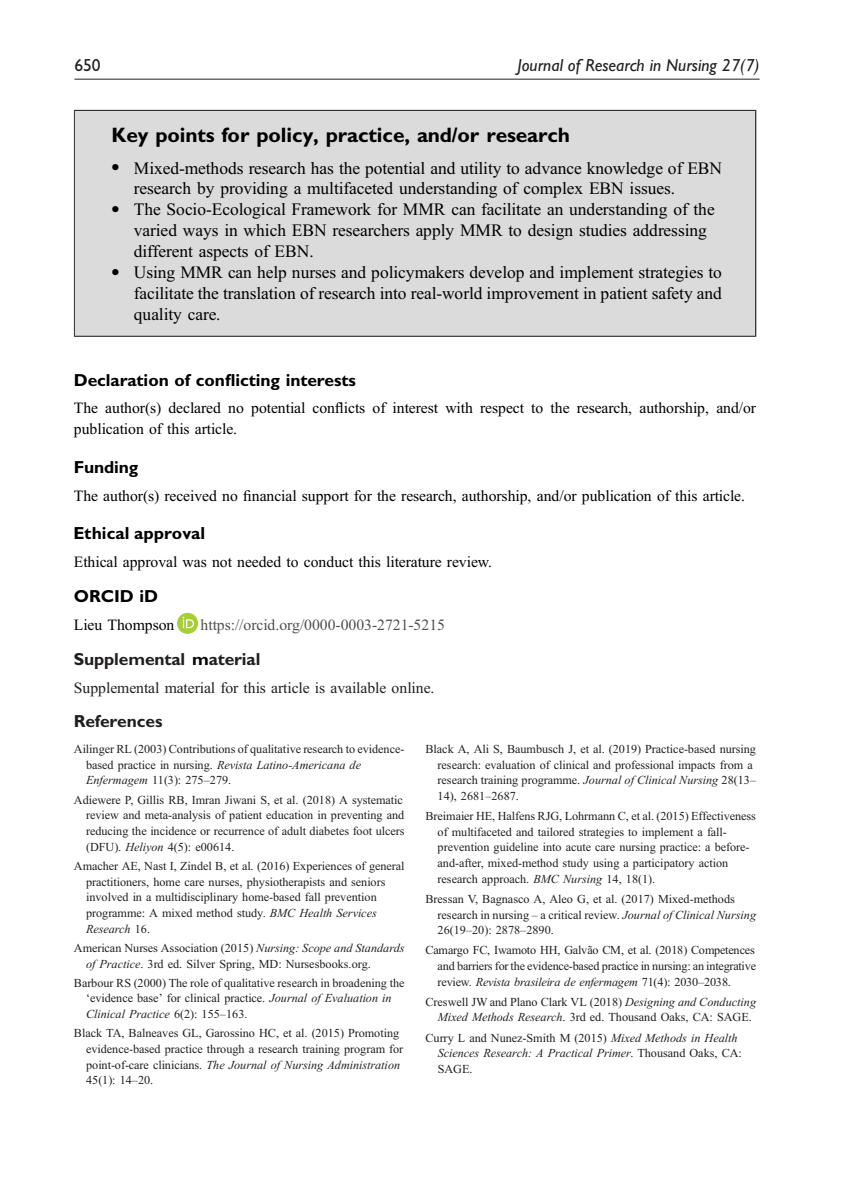
<style>
.page{position:relative;width:844px;height:1201px;background:#fff}
.page>*{position:absolute;margin:0;border:0;box-sizing:border-box;transform-origin:0 0}
.t1{font:21px "Adv OT2387 ff 64.B";color:#000}
.t2{font:17.5px/21px "Adv TT5843 c 571";color:#000}
.t3{font:17.5px "Adv OT2387 ff 64.B";color:#000}
.t4{font:italic 500 17.5px "Gill Sans MT Pro";color:#231f20}
.t5{font:17.5px "Adv OT2387 ff 64.B";color:#231f20}
.t6{font:17.5px "Adv O Tc 1466788.I";color:#000}
.t7{font:700 17.5px "Gill Sans MT Pro";color:#000}
.t8{font:500 17.5px "Gill Sans MT Pro";color:#231f20}
.t9{font:17.5px "Adv OT64994 a 16";color:#000}
.t10{font:15.75px/21px "Adv TT5843 c 571";color:#000}
.t11{font:15.75px "Adv TT5843 c 571";color:#231f20}
.t12{font:15.75px "Adv TT5843 c 571";color:#4e4f50}
.t13{font:12.25px/15.8px "Adv TT5843 c 571";color:#231f20}
.t14{font:12.25px "Adv T Tf 90 d 833 a.I";color:#231f20}
.s1{font-family:"Adv OT2387 ff 64.B+fb"}
.s2{font-family:"Adv TT5843 c 571+fb"}
.s3{color:#000}
.s4{font-family:"Adv TT5843 c 571"}
.s5{font-family:"Adv T Tf 90 d 833 a.I"}
.s6{font-style:inherit}
</style>
<div class="page">
<hr style="left:74px;top:79px;width:685px;height:1px;background:#231f20">
<div style="left:74px;top:110px;width:682px;height:227px;background:#dbdbdb"></div>
<div style="left:177px;top:613px;width:21px;height:21px;background:#a6ce39;border-radius:50%"></div>
<svg style="left:182px;top:616px;width:12px;height:13px"></svg>
<h2 class="t9" style="left:74px;top:55px;width:19px">12</h2>
<h2 class="t6" style="left:520px;top:55px;width:237px">Journal of Research in Nursing 0(0)</h2>
<h2 class="t8" style="left:74px;top:55px;width:28px">650</h2>
<h2 class="t4" style="left:517px;top:55px;width:243px">Journal of Research in Nursing 27(7)</h2>
<h1 class="t1" style="left:111px;top:123px;width:459px">Key points for policy, practice, and/or research</h1>
<h2 class="t2" style="left:134px;top:157px;width:589px;text-indent:-23px">• Mixed-methods research has the potential and utility to advance knowledge of EBN research by providing a multifaceted understanding of complex EBN issues.</h2>
<h2 class="t2" style="left:134px;top:199px;width:582px;text-indent:-23px">• The Socio-Ecological Framework for MMR can facilitate an understanding of the varied ways in which EBN researchers apply MMR to design studies addressing different aspects of EBN.</h2>
<h2 class="t2" style="left:134px;top:262px;width:589px;text-align:justify;text-indent:-23px">• Using MMR can help nurses and policymakers develop and implement strategies to facilitate the translation of research into real-world improvement in patient safety and quality care.</h2>
<h2 class="t3" style="left:74px;top:369px;width:283px">Declaration of con<span class="s1">fl</span>icting interests</h2>
<p class="t10" style="left:74px;top:397px;width:683px">The author(s) declared no potential con<span class="s2">fl</span>icts of interest with respect to the research, authorship, and/or publication of this article.</p>
<h2 class="t3" style="left:74px;top:456px;width:66px">Funding</h2>
<p class="t10" style="left:74px;top:485px;width:672px">The author(s) received no <span class="s2">fi</span>nancial support for the research, authorship, and/or publication of this article.</p>
<h2 class="t7" style="left:73px;top:522px;width:133px">Ethical approval</h2>
<p class="t10" style="left:74px;top:551px;width:419px">Ethical approval was not needed to conduct this literature review.</p>
<h2 class="t3" style="left:74px;top:585px;width:86px">ORCID iD</h2>
<p class="t10" style="left:74px;top:614px;width:102px">Lieu Thompson</p>
<p class="t12" style="left:200px;top:616px;width:246px">https://orcid.org/0000-0003-2721-5215</p>
<h2 class="t5" style="left:74px;top:648px;width:188px">Supplemental <span class="s3">m</span>aterial</h2>
<p class="t11" style="left:74px;top:678px;width:362px">Supplemental material for this article is available online.</p>
<h2 class="t5" style="left:74px;top:711px;width:90px">References</h2>
<p class="t13" style="left:74px;top:741px;width:332px">Ailinger RL (2003) Contributions of qualitative research to evidence-</p>
<p class="t14" style="left:86px;top:758px;width:276px"><span class="s4">based practice in nursing.</span> Revista Latino-Americana de</p>
<p class="t13" style="left:74px;top:770px;width:330px;line-height:19.1px;text-indent:12px"><span class="s5">Enfermagem</span> 11(3): 275<span class="s6">–</span>279.<br>Adiewere P, Gillis RB, Imran Jiwani S, et al. (2018) A systematic</p>
<p class="t13" style="left:86px;top:807px;width:320px;text-align:justify">review and meta-analysis of patient education in preventing and reducing the incidence or recurrence of adult diabetes foot ulcers (DFU). <span class="s5">Heliyon</span> 4(5): e00614.</p>
<p class="t13" style="left:86px;top:858px;width:320px;text-indent:-12px">Amacher AE, Nast I, Zindel B, et al. (2016) Experiences of general practitioners, home care nurses, physiotherapists and seniors involved in a multidisciplinary home-based fall prevention programme: A mixed method study. <span class="s5">BMC Health Services</span></p>
<p class="t14" style="left:86px;top:921px;width:65px">Research <span class="s4">16.</span></p>
<p class="t13" style="left:86px;top:939px;width:320px;text-indent:-12px">American Nurses Association (2015) <span class="s5">Nursing: Scope and Standards of Practice</span>. 3rd ed. Silver Spring, MD: Nursesbooks.org.</p>
<p class="t13" style="left:74px;top:974px;width:332px;text-align:center">Barbour RS (2000) The role of qualitative research in broadening the <span class="s6">‘</span>evidence base<span class="s6">’</span> for clinical practice. <span class="s5">Journal of Evaluation in</span></p>
<p class="t14" style="left:86px;top:1007px;width:163px">Clinical Practice <span class="s4">6(2): 155</span><span class="s4">–</span><span class="s4">163.</span></p>
<p class="t13" style="left:86px;top:1025px;width:318px;text-indent:-12px">Black TA, Balneaves GL, Garossino HC, et al. (2015) Promoting evidence-based practice through a research training program for</p>
<p class="t14" style="left:86px;top:1057px;width:315px"><span class="s4">point-of-care clinicians.</span> The Journal of Nursing Administration</p>
<p class="t13" style="left:86px;top:1072px;width:69px">45(1): 14<span class="s6">–</span>20.</p>
<p class="t13" style="left:437px;top:741px;width:320px;text-indent:-12px">Black A, Ali S, Baumbusch J, et al. (2019) Practice-based nursing research: evaluation of clinical and professional impacts from a research training programme. <span class="s5">Journal of Clinical Nursing</span> 28(13<span class="s6">– </span>14), 2681<span class="s6">–</span>2687.</p>
<p class="t13" style="left:437px;top:808px;width:320px;text-indent:-12px">Breimaier HE, Halfens RJG, Lohrmann C, et al. (2015) Effectiveness of multifaceted and tailored strategies to implement a fall&shy;prevention guideline into acute care nursing practice: a before&shy;and-after, mixed-method study using a participatory action research approach. <span class="s5">BMC Nursing</span> 14, 18(1).</p>
<p class="t13" style="left:437px;top:891px;width:320px;text-indent:-12px">Bressan V, Bagnasco A, Aleo G, et al. (2017) Mixed-methods research in nursing <span class="s6">–</span> a critical review. <span class="s5">Journal of Clinical Nursing<br></span>26(19<span class="s6">–</span>20): 2878<span class="s6">–</span>2890.</p>
<p class="t13" style="left:425px;top:942px;width:332px;text-align:right">Camargo FC, Iwamoto HH, Galvão CM, et al. (2018) Competences and barriers for the evidence-based practice in nursing: an integrative</p>
<p class="t14" style="left:437px;top:975px;width:295px"><span class="s4">review.</span> Revista brasileira de enfermagem <span class="s4">71(4): 2030</span><span class="s4">–</span><span class="s4">2038.</span></p>
<p class="t13" style="left:437px;top:993px;width:320px;text-indent:-12px">Creswell JW and Plano Clark VL (2018) <span class="s5">Designing and Conducting<br>Mixed Methods Research</span>. 3rd ed. Thousand Oaks, CA: SAGE.</p>
<p class="t13" style="left:425px;top:1029px;width:313px">Curry L and Nunez-Smith M (2015) <span class="s5">Mixed Methods in Health</span></p>
<p class="t14" style="left:437px;top:1046px;width:306px">Sciences Research: A Practical Primer<span class="s4">. Thousand Oaks, CA:</span></p>
<p class="t13" style="left:437px;top:1060px;width:36px">SAGE.</p>
</div>
